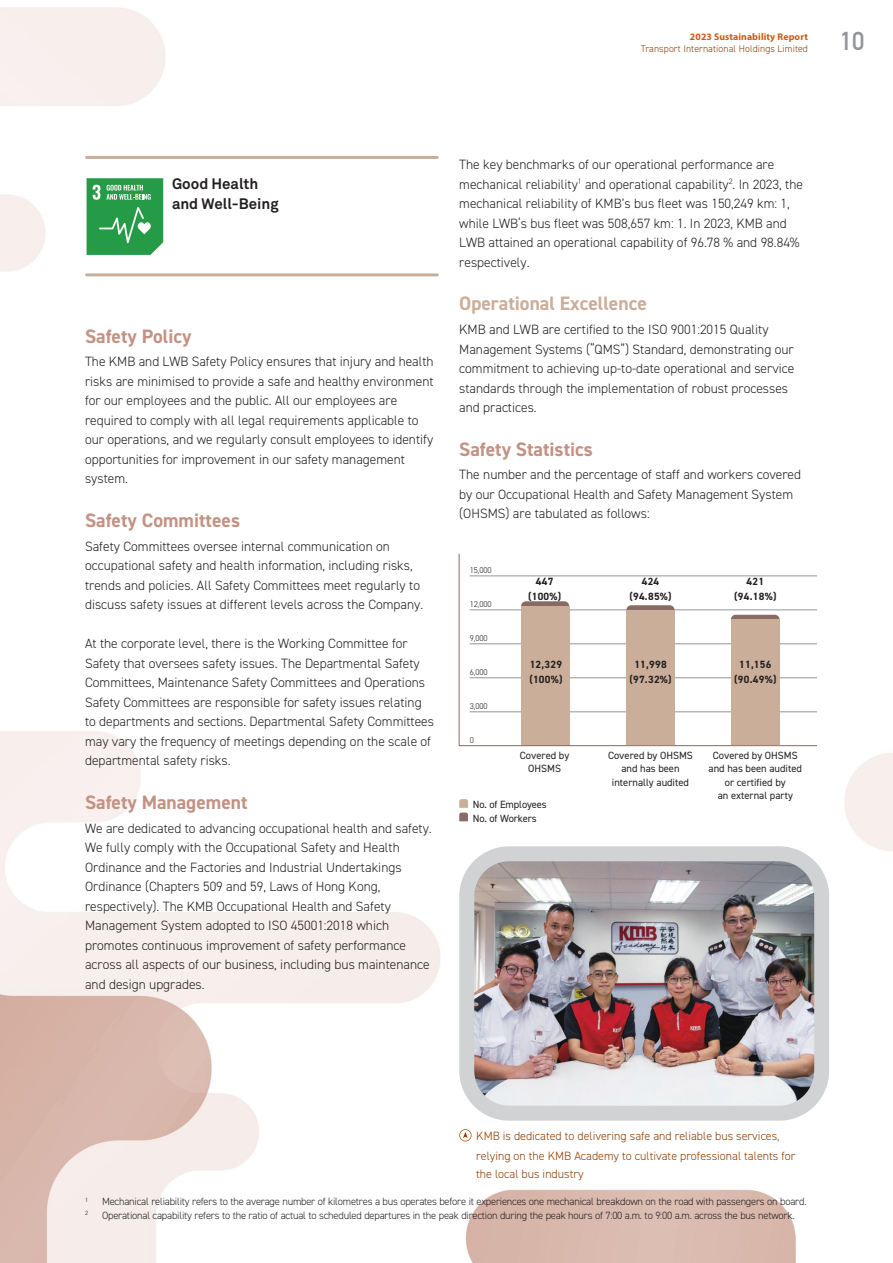
<style>
.page{position:relative;width:893px;height:1263px;background:#fff}
.page>*{position:absolute;margin:0;border:0;box-sizing:border-box;transform-origin:0 0}
.t1{font:25.5px "DIN Mittelschrift Std";color:#939598}
.t2{font:700 19.5px "DIN2014";color:#c29283}
.t3{font:700 19.5px "DIN2014";color:#caae99}
.t4{font:700 15px/19.5px "Akkurat Pro";color:#231f20}
.t5{font:300 13.5px/19.5px "DIN2014";color:#231f20}
.t6{font:300 12px/19.5px "DIN2014";color:#8d3d00}
.t7{font:300 10.5px "DIN2014";letter-spacing:-.02em;color:#231f20}
.t8{font:10.5px/13.5px "DIN2014";color:#231f20;text-align:center}
.t9{font:700 10.5px/15px "DIN2014";letter-spacing:.025em;color:#231f20;text-align:center}
.t10{font:300 9.75px "DIN2014";letter-spacing:.01em;color:#8d3d00}
.t11{font:700 9.75px "Myriad Pro";letter-spacing:.01em;color:#c85b18}
.t12{font:300 8.4px "DIN2014";letter-spacing:-.01em;color:#231f20}
.t13{font:300 6.15px "DIN2014";color:#231f20}
</style>
<div class="page">
<img style="left:0;top:731px;width:893px;height:532px">
<svg style="left:87px;top:178px;width:76px;height:77px;background:#40a75d"></svg>
<hr style="left:87px;top:273px;width:350px;height:3px;background:#caae99">
<hr style="left:87px;top:156px;width:350px;height:3px;background:#caae99">
<svg style="left:459px;top:799px;width:9px;height:22px"></svg>
<svg style="left:458px;top:553px;width:360px;height:193px"></svg>
<svg style="left:626px;top:605px;width:49px;height:5px"></svg>
<div style="left:626px;top:610px;width:49px;height:134px;background:#caae99"></div>
<svg style="left:731px;top:615px;width:48px;height:4px"></svg>
<div style="left:731px;top:619px;width:48px;height:125px;background:#caae99"></div>
<img style="left:467px;top:854px;width:355px;height:259px">
<div style="left:459px;top:846px;width:370px;height:275px;border:15px solid #d1d2d4;border-radius:43px"></div>
<svg style="left:459px;top:1129px;width:13px;height:12px"></svg>
<p class="t11" style="left:690px;top:30px;width:119px">2023 Sustainability Report</p>
<p class="t10" style="left:641px;top:42px;width:169px">Transport International Holdings Limited</p>
<h1 class="t1" style="left:840px;top:26px;width:26px">10</h1>
<p class="t4" style="left:172px;top:174px;width:108px">Good Health and Well-Being</p>
<h2 class="t2" style="left:85px;top:323px;width:108px">Safety Policy</h2>
<p class="t5" style="left:85px;top:352px;width:350px">The KMB and LWB Safety Policy ensures that injury and health risks are minimised to provide a safe and healthy environment for our employees and the public. All our employees are required to comply with all legal requirements applicable to our operations, and we regularly consult employees to identify opportunities for improvement in our safety management system.</p>
<h2 class="t2" style="left:85px;top:507px;width:157px">Safety Committees</h2>
<p class="t5" style="left:85px;top:536px;width:340px">Safety Committees oversee internal communication on occupational safety and health information, including risks, trends and policies. All Safety Committees meet regularly to discuss safety issues at different levels across the Company.</p>
<p class="t5" style="left:85px;top:634px;width:350px">At the corporate level, there is the Working Committee for Safety that oversees safety issues. The Departmental Safety Committees, Maintenance Safety Committees and Operations Safety Committees are responsible for safety issues relating to departments and sections. Departmental Safety Committees may vary the frequency of meetings depending on the scale of departmental safety risks.</p>
<h2 class="t2" style="left:85px;top:789px;width:164px">Safety Management</h2>
<p class="t5" style="left:85px;top:818px;width:348px">We are dedicated to advancing occupational health and safety.<br>We fully comply with the Occupational Safety and Health Ordinance and the Factories and Industrial Undertakings Ordinance (Chapters 509 and 59, Laws of Hong Kong, respectively). The KMB Occupational Health and Safety Management System adopted to ISO 45001:2018 which promotes continuous improvement of safety performance across all aspects of our business, including bus maintenance and design upgrades.</p>
<p class="t5" style="left:459px;top:155px;width:345px">The key benchmarks of our operational performance are mechanical reliability<sup>1</sup> and operational capability<sup>2</sup>. In 2023, the mechanical reliability of KMB’s bus fleet was 150,249 km: 1, while LWB’s bus fleet was 508,657 km: 1. In 2023, KMB and LWB attained an operational capability of 96.78 % and 98.84% respectively.</p>
<h2 class="t3" style="left:459px;top:291px;width:189px">Operational Excellence</h2>
<p class="t5" style="left:459px;top:320px;width:337px">KMB and LWB are certified to the ISO 9001:2015 Quality Management Systems (“QMS”) Standard, demonstrating our commitment to achieving up-to-date operational and service standards through the implementation of robust processes and practices.</p>
<h2 class="t2" style="left:459px;top:436px;width:135px">Safety Statistics</h2>
<p class="t5" style="left:459px;top:465px;width:343px">The number and the percentage of staff and workers covered by our Occupational Health and Safety Management System (OHSMS) are tabulated as follows:</p>
<p class="t12" style="left:470px;top:565px;width:23px">15,000</p>
<p class="t12" style="left:470px;top:599px;width:23px">12,000</p>
<p class="t12" style="left:470px;top:633px;width:19px">9,000</p>
<p class="t12" style="left:470px;top:667px;width:19px">6,000</p>
<p class="t12" style="left:470px;top:701px;width:19px">3,000</p>
<p class="t12" style="left:470px;top:734px;width:6px">0</p>
<p class="t9" style="left:528px;top:574px;width:34px">447 (100%)</p>
<p class="t9" style="left:529px;top:657px;width:34px;text-align:left">12,329 (100%)</p>
<p class="t8" style="left:520px;top:748px;width:51px">Covered by<br>OHSMS</p>
<p class="t8" style="left:473px;top:797px;width:75px;text-align:left">No. of Employees<br>No. of Workers</p>
<p class="t9" style="left:629px;top:574px;width:44px">424 (94.85%)</p>
<p class="t9" style="left:629px;top:657px;width:44px">11,998 (97.32%)</p>
<p class="t9" style="left:734px;top:574px;width:44px">421 (94.18%)</p>
<p class="t9" style="left:734px;top:657px;width:44px">11,156 (90.49%)</p>
<p class="t8" style="left:608px;top:748px;width:86px">Covered by OHSMS and has been internally audited</p>
<p class="t8" style="left:709px;top:748px;width:95px">Covered by OHSMS and has been audited or certified by<br>an external party</p>
<p class="t6" style="left:476px;top:1126px;width:321px">KMB is dedicated to delivering safe and reliable bus services, relying on the KMB Academy to cultivate professional talents for</p>
<p class="t6" style="left:476px;top:1164px;width:109px">the local bus industry</p>
<p class="t13" style="left:85px;top:1196px;width:4px">1</p>
<p class="t7" style="left:102px;top:1195px;width:706px">Mechanical reliability refers to the average number of kilometres a bus operates before it experiences one mechanical breakdown on the road with passengers on board.</p>
<p class="t13" style="left:85px;top:1209px;width:4px">2</p>
<p class="t7" style="left:102px;top:1209px;width:694px">Operational capability refers to the ratio of actual to scheduled departures in the peak direction during the peak hours of 7:00 a.m. to 9:00 a.m. across the bus network.</p>
</div>
